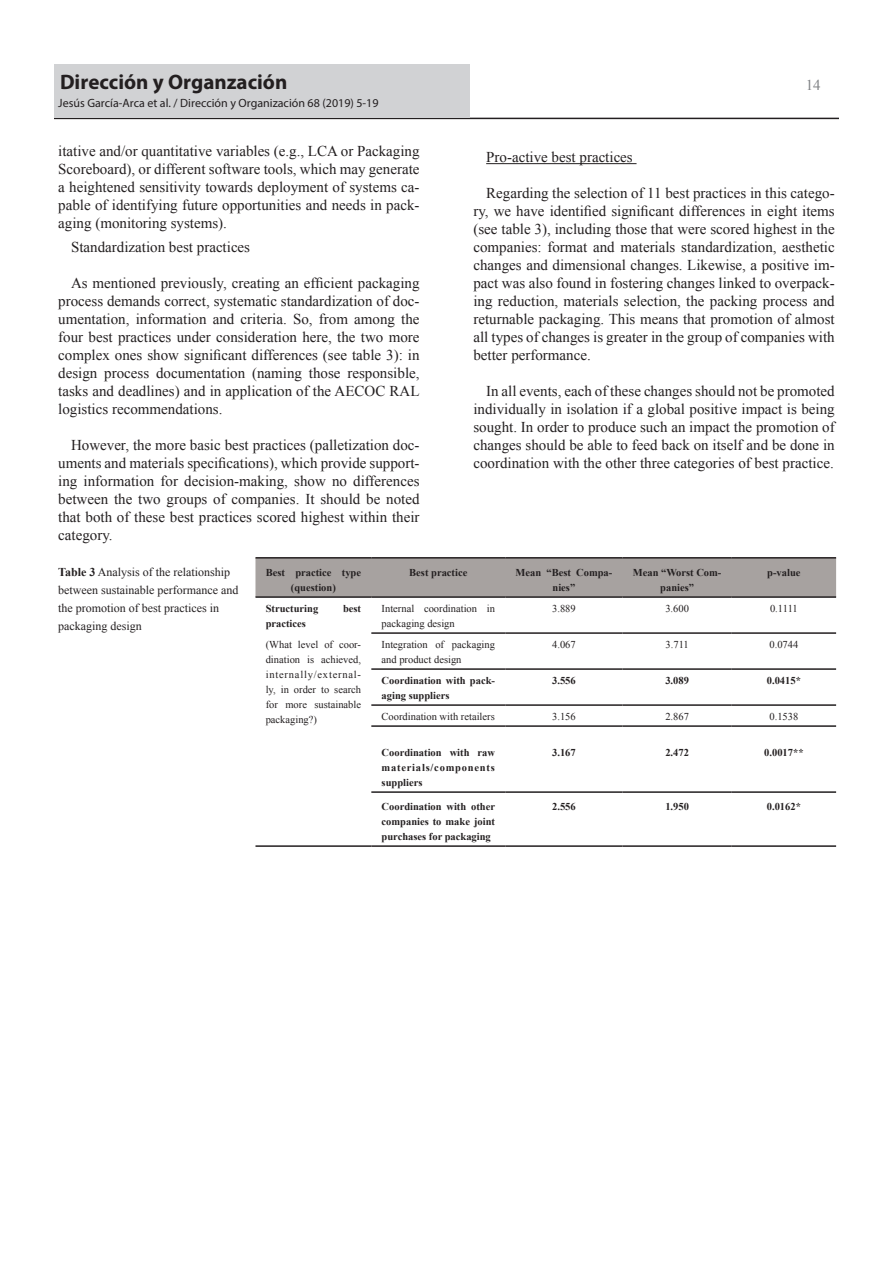
<style>
.page{position:relative;width:893px;height:1263px;background:#fff}
.page>*{position:absolute;margin:0;border:0;box-sizing:border-box;transform-origin:0 0}
.t1{font:700 21px "Myriad Pro";color:#231f20}
.baseArticulos{font:15px/18px "Times New Roman";color:#231f20;text-align:justify}
.t2{font:15px "Times New Roman";color:#808285}
.anotaciones{font:12px/18px "Times New Roman";color:#231f20}
.t3{font:12px "Myriad Pro";color:#231f20}
.baseTabla{font:700 10.5px/15px "Times New Roman";color:#231f20;text-align:center}
.baseTabla-2{font:10.5px/15px "Times New Roman";color:#231f20}
.s1{font-weight:700}
</style>
<div class="page">
<hr style="left:54px;top:118px;width:785px;height:1px;background:#231f20">
<div style="left:54px;top:64px;width:415px;height:54px;background:#d1d2d4"></div>
<hr style="left:486px;top:163px;width:150px;height:1px;background:#231f20">
<div style="left:255px;top:559px;width:581px;height:37px;background:#a7a2a0"></div>
<hr style="left:255px;top:557px;width:116px;height:2px;background:#231f20">
<hr style="left:371px;top:557px;width:134px;height:2px;background:#231f20">
<hr style="left:505px;top:557px;width:118px;height:2px;background:#231f20">
<hr style="left:623px;top:557px;width:109px;height:2px;background:#231f20">
<hr style="left:732px;top:557px;width:104px;height:2px;background:#231f20">
<hr style="left:255px;top:596px;width:116px;height:2px;background:#231f20">
<hr style="left:371px;top:596px;width:134px;height:2px;background:#231f20">
<hr style="left:505px;top:596px;width:118px;height:2px;background:#231f20">
<hr style="left:623px;top:596px;width:109px;height:2px;background:#231f20">
<hr style="left:732px;top:596px;width:104px;height:2px;background:#231f20">
<hr style="left:371px;top:632px;width:134px;height:2px;background:#231f20">
<hr style="left:505px;top:632px;width:118px;height:2px;background:#231f20">
<hr style="left:623px;top:632px;width:109px;height:2px;background:#231f20">
<hr style="left:732px;top:632px;width:104px;height:2px;background:#231f20">
<hr style="left:371px;top:668px;width:134px;height:2px;background:#231f20">
<hr style="left:505px;top:668px;width:118px;height:2px;background:#231f20">
<hr style="left:623px;top:668px;width:109px;height:2px;background:#231f20">
<hr style="left:732px;top:668px;width:104px;height:2px;background:#231f20">
<hr style="left:371px;top:704px;width:134px;height:2px;background:#231f20">
<hr style="left:505px;top:704px;width:118px;height:2px;background:#231f20">
<hr style="left:623px;top:704px;width:109px;height:2px;background:#231f20">
<hr style="left:732px;top:704px;width:104px;height:2px;background:#231f20">
<hr style="left:371px;top:725px;width:134px;height:2px;background:#231f20">
<hr style="left:505px;top:725px;width:118px;height:2px;background:#231f20">
<hr style="left:623px;top:725px;width:109px;height:2px;background:#231f20">
<hr style="left:732px;top:725px;width:104px;height:2px;background:#231f20">
<hr style="left:371px;top:791px;width:134px;height:2px;background:#231f20">
<hr style="left:505px;top:791px;width:118px;height:2px;background:#231f20">
<hr style="left:623px;top:791px;width:109px;height:2px;background:#231f20">
<hr style="left:732px;top:791px;width:104px;height:2px;background:#231f20">
<hr style="left:255px;top:845px;width:116px;height:2px;background:#231f20">
<hr style="left:371px;top:845px;width:134px;height:2px;background:#231f20">
<hr style="left:505px;top:845px;width:118px;height:2px;background:#231f20">
<hr style="left:623px;top:845px;width:109px;height:2px;background:#231f20">
<hr style="left:732px;top:845px;width:104px;height:2px;background:#231f20">
<h1 class="t1" style="left:60px;top:69px;width:229px">Dirección y Organzación</h1>
<p class="t2" style="left:806px;top:75px;width:16px">14</p>
<p class="t3" style="left:58px;top:96px;width:322px">Jesús García-Arca et al. / Dirección y Organización 68 (2019) 5-19</p>
<p class="baseArticulos" style="left:58px;top:141px;width:363px">itative and/or quantitative variables (e.g., LCA or Packaging Scoreboard), or different software tools, which may generate a heightened sensitivity towards deployment of systems ca&shy;pable of identifying future opportunities and needs in pack&shy;aging (monitoring systems).</p>
<p class="baseArticulos" style="left:71px;top:238px;width:181px">Standardization best practices</p>
<p class="baseArticulos" style="left:58px;top:274px;width:363px;text-indent:13px">As mentioned previously, creating an efficient packaging process demands correct, systematic standardization of doc&shy;umentation, information and criteria. So, from among the four best practices under consideration here, the two more complex ones show significant differences (see table 3): in design process documentation (naming those responsible, tasks and deadlines) and in application of the AECOC RAL logistics recommendations.</p>
<p class="baseArticulos" style="left:58px;top:436px;width:363px;text-indent:13px">However, the more basic best practices (palletization doc&shy;uments and materials specifications), which provide support&shy;ing information for decision-making, show no differences between the two groups of companies. It should be noted that both of these best practices scored highest within their category.</p>
<p class="baseArticulos" style="left:486px;top:148px;width:148px">Pro-active best practices</p>
<p class="baseArticulos" style="left:473px;top:184px;width:363px;text-indent:13px">Regarding the selection of 11 best practices in this catego&shy;ry, we have identified significant differences in eight items (see table 3), including those that were scored highest in the companies: format and materials standardization, aesthetic changes and dimensional changes. Likewise, a positive im&shy;pact was also found in fostering changes linked to overpack&shy;ing reduction, materials selection, the packing process and returnable packaging. This means that promotion of almost all types of changes is greater in the group of companies with better performance.</p>
<p class="baseArticulos" style="left:473px;top:382px;width:363px;text-indent:13px">In all events, each of these changes should not be promoted individually in isolation if a global positive impact is being sought. In order to produce such an impact the promotion of changes should be able to feed back on itself and be done in coordination with the other three categories of best practice.</p>
<p class="anotaciones" style="left:58px;top:563px;width:182px"><span class="s1">Table 3</span> Analysis of the relationship between sustainable performance and the promotion of best practices in packaging design</p>
<p class="baseTabla" style="left:266px;top:565px;width:97px">Best practice type (question)</p>
<p class="baseTabla" style="left:409px;top:565px;width:60px">Best practice</p>
<p class="baseTabla" style="left:515px;top:565px;width:98px">Mean “Best Compa&shy;nies”</p>
<p class="baseTabla" style="left:633px;top:565px;width:90px">Mean “Worst Com&shy;panies”</p>
<p class="baseTabla" style="left:767px;top:565px;width:35px">p-value</p>
<p class="baseTabla-2" style="left:382px;top:601px;width:115px">Internal coordination in packaging design</p>
<p class="baseTabla-2" style="left:552px;top:601px;width:25px">3.889</p>
<p class="baseTabla-2" style="left:665px;top:601px;width:25px">3.600</p>
<p class="baseTabla-2" style="left:770px;top:601px;width:29px">0.1111</p>
<p class="baseTabla-2" style="left:382px;top:637px;width:115px">Integration of packaging and product design</p>
<p class="baseTabla-2" style="left:552px;top:637px;width:25px">4.067</p>
<p class="baseTabla-2" style="left:665px;top:637px;width:25px">3.711</p>
<p class="baseTabla-2" style="left:769px;top:637px;width:30px">0.0744</p>
<p class="baseTabla" style="left:382px;top:673px;width:115px;text-align:left">Coordination with pack&shy;aging suppliers</p>
<p class="baseTabla" style="left:552px;top:673px;width:25px">3.556</p>
<p class="baseTabla" style="left:665px;top:673px;width:25px">3.089</p>
<p class="baseTabla" style="left:767px;top:673px;width:36px">0.0415*</p>
<p class="baseTabla-2" style="left:382px;top:709px;width:115px">Coordination with retailers</p>
<p class="baseTabla-2" style="left:552px;top:709px;width:25px">3.156</p>
<p class="baseTabla-2" style="left:665px;top:709px;width:25px">2.867</p>
<p class="baseTabla-2" style="left:769px;top:709px;width:30px">0.1538</p>
<p class="baseTabla" style="left:382px;top:745px;width:115px;text-align:justify">Coordination with raw materials/components suppliers</p>
<p class="baseTabla" style="left:552px;top:745px;width:25px">3.167</p>
<p class="baseTabla" style="left:665px;top:745px;width:25px">2.472</p>
<p class="baseTabla" style="left:764px;top:745px;width:41px">0.0017**</p>
<p class="baseTabla" style="left:382px;top:799px;width:115px;text-align:justify">Coordination with other companies to make joint purchases for packaging</p>
<p class="baseTabla" style="left:552px;top:799px;width:25px">2.556</p>
<p class="baseTabla" style="left:665px;top:799px;width:25px">1.950</p>
<p class="baseTabla" style="left:767px;top:799px;width:36px">0.0162*</p>
<p class="baseTabla" style="left:266px;top:601px;width:54px">Structuring</p>
<p class="baseTabla" style="left:343px;top:601px;width:20px">best</p>
<p class="baseTabla" style="left:266px;top:616px;width:42px">practices</p>
<p class="baseTabla-2" style="left:266px;top:637px;width:97px;text-align:justify">(What level of coor&shy;dination is achieved, internally/external&shy;ly, in order to search for more sustainable packaging?)</p>
</div>
